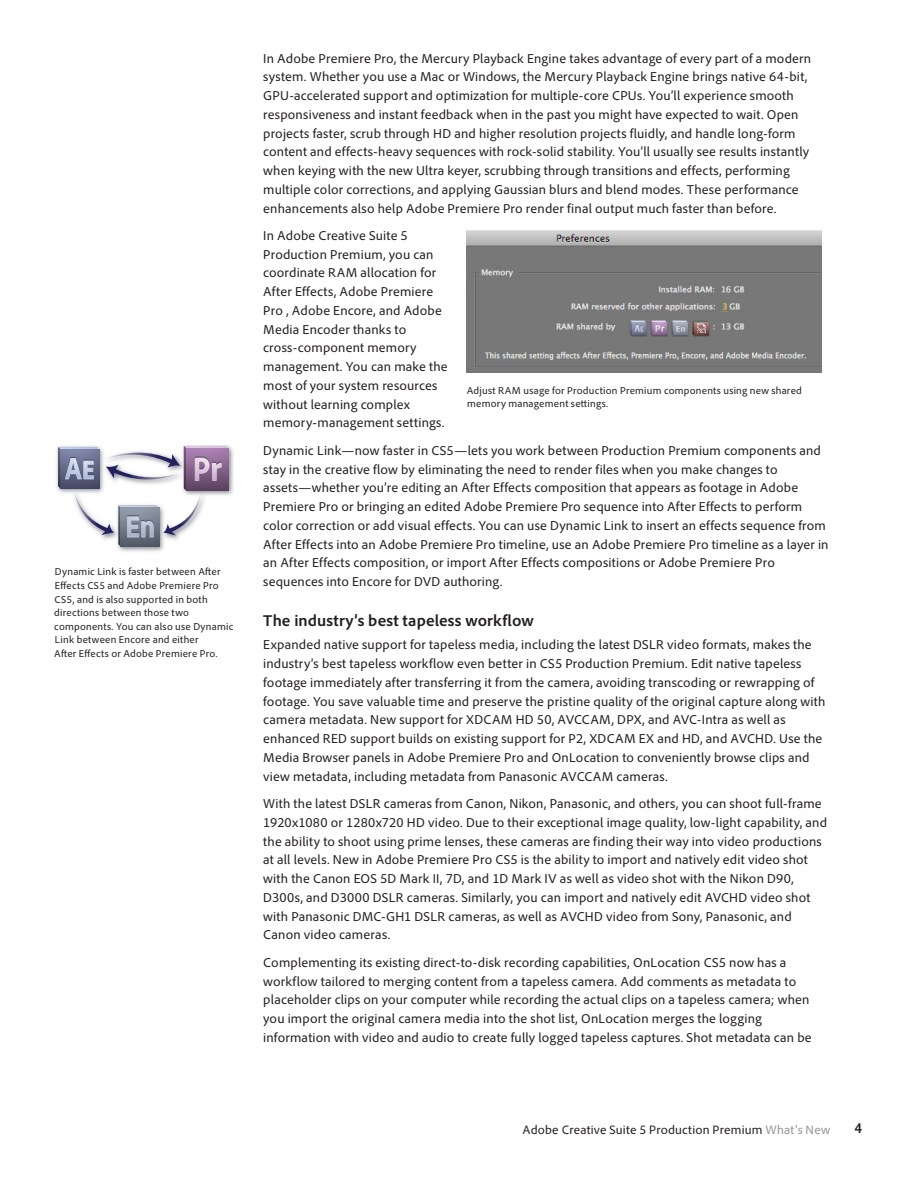
<style>
.page{position:relative;width:918px;height:1188px;background:#fff}
.page>*{position:absolute;margin:0;border:0;box-sizing:border-box;transform-origin:0 0}
.Text__Level_2_subhea{font:700 16.5px "Adobe Clean";letter-spacing:.005em;color:#231f20}
.t1{font:700 semi-condensed 15px "Adobe Clean";color:#231f20}
.Text__Body{font:13.5px/18.8px "Adobe Clean";letter-spacing:.01em;color:#231f20}
.t2{font:12.75px "Adobe Clean";letter-spacing:.015em;color:#231f20}
.Text__Caption_Body{font:10.5px/13.5px "Adobe Clean";letter-spacing:.02em;color:#231f20}
.s1{color:#939598}
</style>
<div class="page">
<img style="left:56px;top:446px;width:178px;height:106px">
<svg style="left:58px;top:446px;width:170px;height:100px"></svg>
<img style="left:467px;top:230px;width:355px;height:143px">
<p class="Text__Caption_Body" style="left:54px;top:565px;width:181px">Dynamic Link is faster between After Effects CS5 and Adobe Premiere Pro CS5, and is also supported in both directions between those two components. You can also use Dynamic Link between Encore and either<br>After Effects or Adobe Premiere Pro.</p>
<p class="Text__Body" style="left:263px;top:48px;width:550px">In Adobe Premiere Pro, the Mercury Playback Engine takes advantage of every part of a modern system. Whether you use a Mac or Windows, the Mercury Playback Engine brings native 64-bit, GPU-accelerated support and optimization for multiple-core CPUs. You’ll experience smooth responsiveness and instant feedback when in the past you might have expected to wait. Open projects faster, scrub through HD and higher resolution projects fluidly, and handle long-form content and effects-heavy sequences with rock-solid stability. You’ll usually see results instantly when keying with the new Ultra keyer, scrubbing through transitions and effects, performing multiple color corrections, and applying Gaussian blurs and blend modes. These performance enhancements also help Adobe Premiere Pro render final output much faster than before.</p>
<p class="Text__Body" style="left:263px;top:226px;width:186px">In Adobe Creative Suite 5<br>Production Premium, you can coordinate RAM allocation for<br>After Effects, Adobe Premiere<br>Pro , Adobe Encore, and Adobe<br>Media Encoder thanks to cross-component memory management. You can make the most of your system resources without learning complex memory-management settings.</p>
<p class="Text__Body" style="left:263px;top:441px;width:567px">Dynamic Link—now faster in CS5—lets you work between Production Premium components and stay in the creative flow by eliminating the need to render files when you make changes to assets—whether you’re editing an After Effects composition that appears as footage in Adobe Premiere Pro or bringing an edited Adobe Premiere Pro sequence into After Effects to perform color correction or add visual effects. You can use Dynamic Link to insert an effects sequence from After Effects into an Adobe Premiere Pro timeline, use an Adobe Premiere Pro timeline as a layer in an After Effects composition, or import After Effects compositions or Adobe Premiere Pro sequences into Encore for DVD authoring.</p>
<p class="Text__Level_2_subhea" style="left:263px;top:611px;width:272px">The industry’s best tapeless workflow</p>
<p class="Text__Body" style="left:263px;top:635px;width:564px">Expanded native support for tapeless media, including the latest DSLR video formats, makes the industry’s best tapeless workflow even better in CS5 Production Premium. Edit native tapeless footage immediately after transferring it from the camera, avoiding transcoding or rewrapping of footage. You save valuable time and preserve the pristine quality of the original capture along with camera metadata. New support for XDCAM HD 50, AVCCAM, DPX, and AVC-Intra as well as enhanced RED support builds on existing support for P2, XDCAM EX and HD, and AVCHD. Use the Media Browser panels in Adobe Premiere Pro and OnLocation to conveniently browse clips and view metadata, including metadata from Panasonic AVCCAM cameras.</p>
<p class="Text__Body" style="left:263px;top:794px;width:565px">With the latest DSLR cameras from Canon, Nikon, Panasonic, and others, you can shoot full-frame 1920x1080 or 1280x720 HD video. Due to their exceptional image quality, low-light capability, and the ability to shoot using prime lenses, these cameras are finding their way into video productions at all levels. New in Adobe Premiere Pro CS5 is the ability to import and natively edit video shot with the Canon EOS 5D Mark II, 7D, and 1D Mark IV as well as video shot with the Nikon D90, D300s, and D3000 DSLR cameras. Similarly, you can import and natively edit AVCHD video shot with Panasonic DMC-GH1 DSLR cameras, as well as AVCHD video from Sony, Panasonic, and Canon video cameras.</p>
<p class="Text__Body" style="left:263px;top:953px;width:550px">Complementing its existing direct-to-disk recording capabilities, OnLocation CS5 now has a workflow tailored to merging content from a tapeless camera. Add comments as metadata to placeholder clips on your computer while recording the actual clips on a tapeless camera; when you import the original camera media into the shot list, OnLocation merges the logging information with video and audio to create fully logged tapeless captures. Shot metadata can be</p>
<p class="Text__Caption_Body" style="left:467px;top:383px;width:337px">Adjust RAM usage for Production Premium components using new shared memory management settings.</p>
<p class="t2" style="left:523px;top:1122px;width:309px">Adobe Creative Suite 5 Production Premium <span class="s1">What’s New</span></p>
<p class="t1" style="left:854px;top:1119px;width:9px">4</p>
</div>
